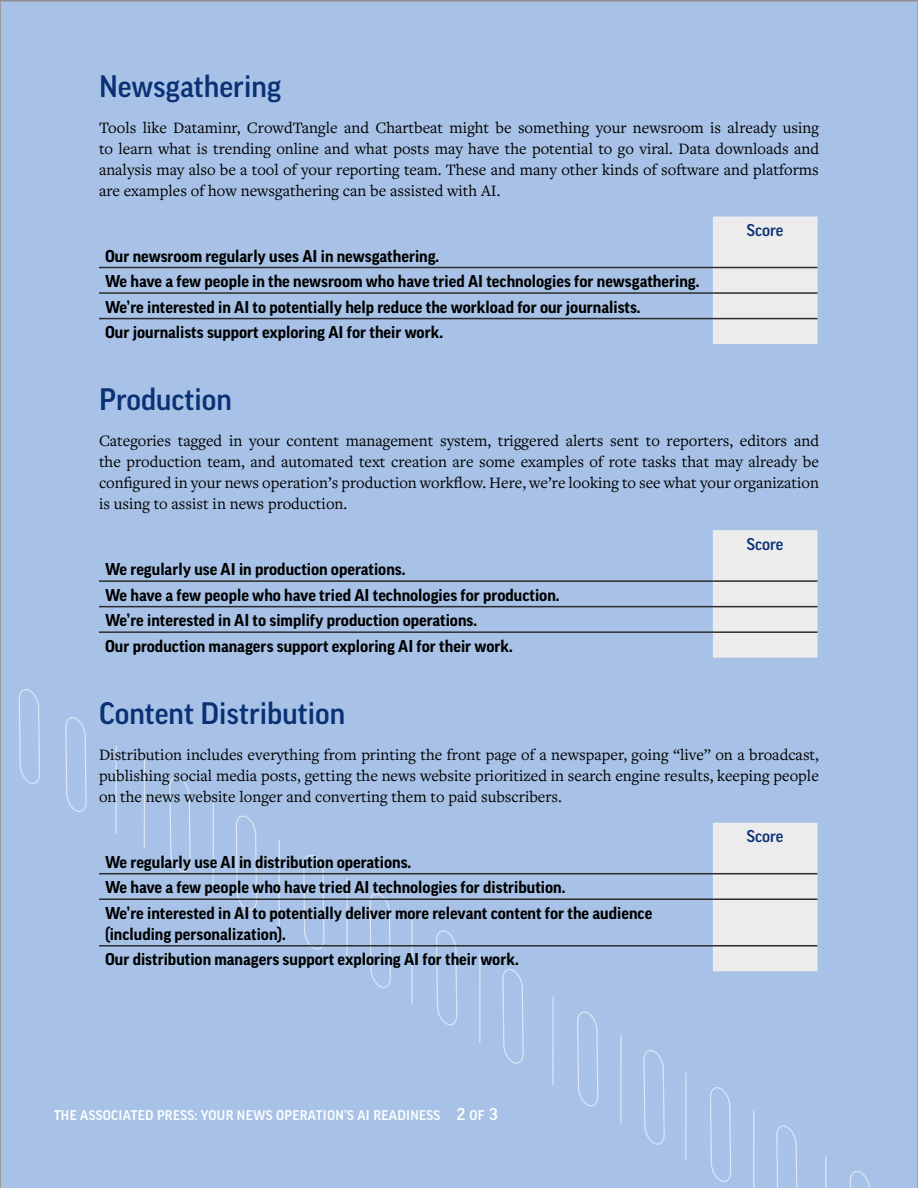
<style>
.page{position:relative;width:918px;height:1188px;background:#a7c2e6}
.page>*{position:absolute;margin:0;border:0;box-sizing:border-box;transform-origin:0 0}
.Heading_1{font:500 30px "Good OT";color:#0a3175}
.t1{font:16.5px/21px "Freight Text Pro";color:#000;text-align:justify}
.t2{font:700 16.5px/21px "Good OT";color:#000}
.t3{font:500 16.5px "Good OT";color:#0a3175}
.t4{font:500 13.5px "Good OT";letter-spacing:.02em;color:#fff}
.s1{font-size:16.5px}
</style>
<div class="page">
<div style="left:19px;top:688px;width:171px;height:185px;background:#a7c2e6"></div>
<hr style="left:0;top:671px;width:1px;height:88px;background:#dde5f4">
<hr style="left:115px;top:746px;width:2px;height:88px;background:#dde5f4">
<hr style="left:144px;top:760px;width:1px;height:88px;background:#dde5f4">
<hr style="left:213px;top:801px;width:1px;height:88px;background:#dde5f4">
<div style="left:236px;top:814px;width:88px;height:137px;background:#a7c2e6"></div>
<hr style="left:346px;top:879px;width:2px;height:87px;background:#dde5f4">
<svg style="left:370px;top:892px;width:20px;height:97px;background:#acc5e7"></svg>
<hr style="left:278px;top:840px;width:2px;height:88px;background:#dde5f4">
<svg style="left:436px;top:929px;width:21px;height:97px;background:#adc6e7"></svg>
<hr style="left:479px;top:954px;width:2px;height:88px;background:#dde5f4">
<svg style="left:503px;top:968px;width:20px;height:97px;background:#acc5e7"></svg>
<hr style="left:411px;top:916px;width:2px;height:88px;background:#dde5f4">
<svg style="left:577px;top:1010px;width:21px;height:98px;background:#adc6e7"></svg>
<hr style="left:620px;top:1035px;width:2px;height:88px;background:#dde5f4">
<svg style="left:644px;top:1049px;width:20px;height:97px;background:#acc5e7"></svg>
<hr style="left:552px;top:997px;width:2px;height:88px;background:#dde5f4">
<svg style="left:710px;top:1086px;width:21px;height:97px;background:#adc6e7"></svg>
<hr style="left:753px;top:1111px;width:1px;height:77px;background:#dde5f4">
<svg style="left:777px;top:1124px;width:20px;height:64px"></svg>
<hr style="left:685px;top:1073px;width:2px;height:88px;background:#dde5f4">
<svg style="left:850px;top:1170px;width:21px;height:18px"></svg>
<hr style="left:825px;top:1157px;width:1px;height:31px;background:#dde5f4">
<hr style="left:0;top:601px;width:1px;height:88px;background:#dde5f4">
<div style="left:713px;top:217px;width:105px;height:127px;background:#ececec"></div>
<hr style="left:99px;top:267px;width:614px;height:1px;background:#2c2c2c">
<hr style="left:713px;top:267px;width:105px;height:1px;background:#2c2c2c">
<hr style="left:99px;top:292px;width:614px;height:2px;background:#2c2c2c">
<hr style="left:713px;top:292px;width:105px;height:2px;background:#2c2c2c">
<hr style="left:99px;top:318px;width:614px;height:1px;background:#2c2c2c">
<hr style="left:713px;top:318px;width:105px;height:1px;background:#2c2c2c">
<div style="left:713px;top:530px;width:105px;height:128px;background:#ececec"></div>
<hr style="left:99px;top:580px;width:614px;height:2px;background:#2c2c2c">
<hr style="left:713px;top:580px;width:105px;height:2px;background:#2c2c2c">
<hr style="left:99px;top:606px;width:614px;height:1px;background:#2c2c2c">
<hr style="left:713px;top:606px;width:105px;height:1px;background:#2c2c2c">
<hr style="left:99px;top:631px;width:614px;height:2px;background:#2c2c2c">
<hr style="left:713px;top:631px;width:105px;height:2px;background:#2c2c2c">
<div style="left:713px;top:823px;width:105px;height:148px;background:#ececec"></div>
<hr style="left:99px;top:873px;width:614px;height:1px;background:#2c2c2c">
<hr style="left:713px;top:873px;width:105px;height:1px;background:#2c2c2c">
<hr style="left:99px;top:898px;width:614px;height:2px;background:#2c2c2c">
<hr style="left:713px;top:898px;width:105px;height:2px;background:#2c2c2c">
<hr style="left:99px;top:945px;width:614px;height:2px;background:#2c2c2c">
<hr style="left:713px;top:945px;width:105px;height:2px;background:#2c2c2c">
<p class="Heading_1" style="left:99px;top:69px;width:184px">Newsgathering</p>
<p class="t1" style="left:99px;top:116px;width:722px">Tools like Dataminr, CrowdTangle and Chartbeat might be something your newsroom is already using to learn what is trending online and what posts may have the potential to go viral. Data downloads and analysis may also be a tool of your reporting team. These and many other kinds of software and platforms are examples of how newsgathering can be assisted with AI.</p>
<p class="t3" style="left:747px;top:221px;width:38px">Score</p>
<p class="t2" style="left:105px;top:245px;width:336px">Our newsroom regularly uses AI in newsgathering.</p>
<p class="t2" style="left:105px;top:271px;width:596px">We have a few people in the newsroom who have tried AI technologies for newsgathering.</p>
<p class="t2" style="left:105px;top:296px;width:537px">We’re interested in AI to potentially help reduce the workload for our journalists.</p>
<p class="t2" style="left:105px;top:322px;width:339px">Our journalists support exploring AI for their work.</p>
<p class="Heading_1" style="left:99px;top:383px;width:134px">Production</p>
<p class="t1" style="left:99px;top:430px;width:722px">Categories tagged in your content management system, triggered alerts sent to reporters, editors and the production team, and automated text creation are some examples of rote tasks that may already be configured in your news operation’s production workflow. Here, we’re looking to see what your organization is using to assist in news production.</p>
<p class="t3" style="left:747px;top:535px;width:38px">Score</p>
<p class="t2" style="left:105px;top:559px;width:302px">We regularly use AI in production operations.</p>
<p class="t2" style="left:105px;top:584px;width:456px">We have a few people who have tried AI technologies for production.</p>
<p class="t2" style="left:105px;top:610px;width:374px">We’re interested in AI to simplify production operations.</p>
<p class="t2" style="left:105px;top:635px;width:409px">Our production managers support exploring AI for their work.</p>
<p class="Heading_1" style="left:99px;top:697px;width:248px">Content Distribution</p>
<p class="t1" style="left:99px;top:743px;width:722px">Distribution includes everything from printing the front page of a newspaper, going “live” on a broadcast, publishing social media posts, getting the news website prioritized in search engine results, keeping people on the news website longer and converting them to paid subscribers.</p>
<p class="t3" style="left:747px;top:827px;width:38px">Score</p>
<p class="t2" style="left:105px;top:851px;width:308px">We regularly use AI in distribution operations.</p>
<p class="t2" style="left:105px;top:877px;width:462px">We have a few people who have tried AI technologies for distribution.</p>
<p class="t2" style="left:105px;top:902px;width:549px">We’re interested in AI to potentially deliver more relevant content for the audience (including personalization).</p>
<p class="t2" style="left:105px;top:949px;width:415px">Our distribution managers support exploring AI for their work.</p>
<p class="t4" style="left:54px;top:1108px;width:445px">THE ASSOCIATED PRESS: YOUR NEWS OPERATION’S AI READINESS <span class="s1">2</span> OF <span class="s1">3</span></p>
</div>
